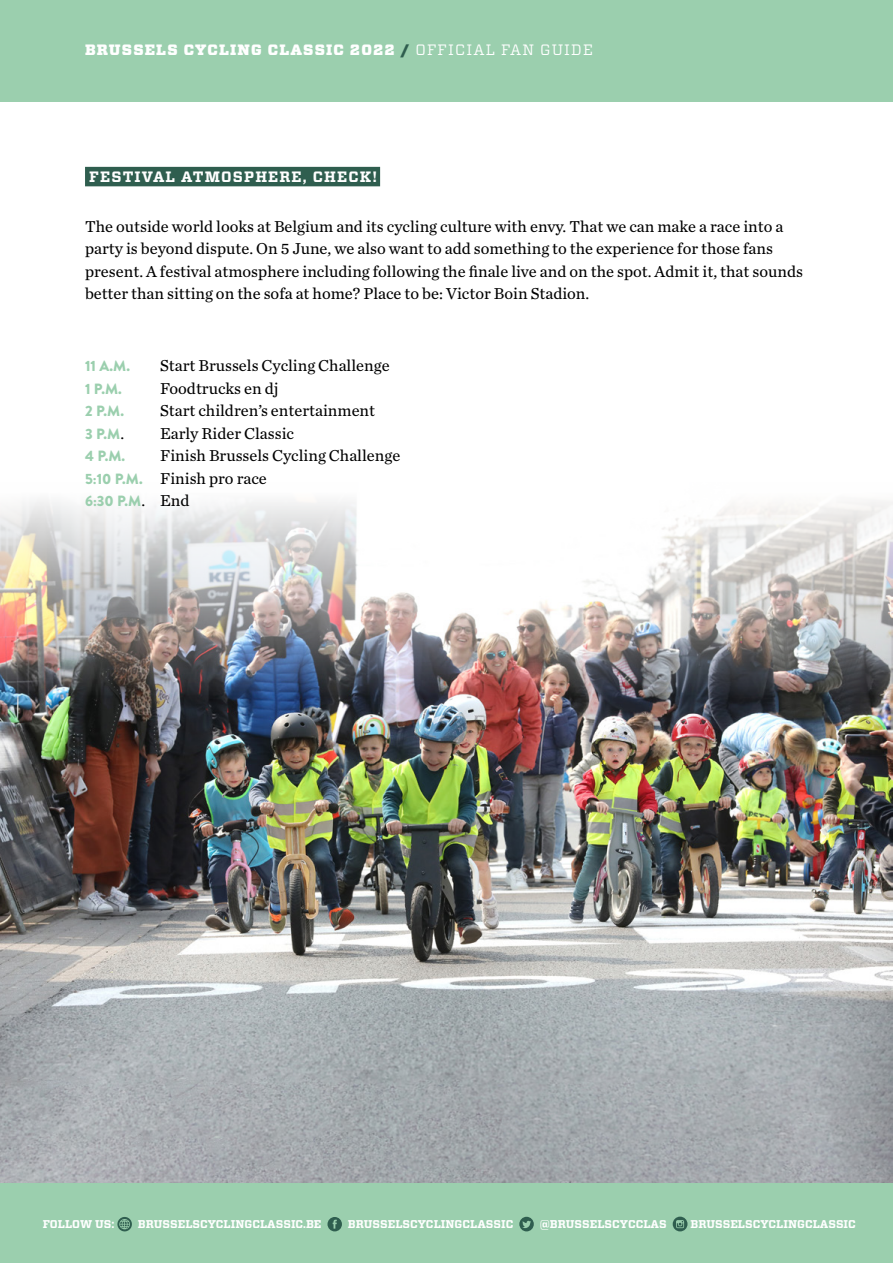
<style>
.page{position:relative;width:893px;height:1263px;background:#fff}
.page>*{position:absolute;margin:0;border:0;box-sizing:border-box;transform-origin:0 0}
.t1{font:16.5px/22.5px "Chronicle Text G2";color:#000}
.t2{font:900 15px "Vitesse";letter-spacing:.075em;color:#fff}
.t3{font:700 15px "Vitesse";letter-spacing:.075em;color:#fff}
.t4{font:900 14.85px "Brandon Grotesque";color:#9bcfae}
.t5{font:700 11.25px "Vitesse";color:#fff}
.s1{color:#2f5e4f}
.s2{font-weight:400}
.s3{font-family:"Chronicle Text G2";font-weight:400;font-size:16.5px;color:#000}
.s4{font-family:"Brandon Grotesque";font-weight:900;font-size:14.85px;color:#9bcfae}
</style>
<div class="page">
<img style="left:0;top:500px;width:893px;height:683px">
<div style="left:0;top:0;width:893px;height:102px;background:#9bcfae"></div>
<div style="left:0;top:1183px;width:893px;height:80px;background:#9bcfae"></div>
<svg style="left:117px;top:1217px;width:15px;height:14px"></svg>
<svg style="left:327px;top:1217px;width:15px;height:14px"></svg>
<svg style="left:519px;top:1217px;width:15px;height:14px"></svg>
<svg style="left:673px;top:1216px;width:14px;height:15px"></svg>
<div style="left:85px;top:167px;width:295px;height:19px;background:#2f5e4f"></div>
<p class="t2" style="left:85px;top:39px;width:509px">BRUSSELS CYCLING CLASSIC 2022 <span class="s1">/</span> <span class="s2">OFFICIAL FAN GUIDE</span></p>
<p class="t3" style="left:89px;top:167px;width:289px">FESTIVAL ATMOSPHERE, CHECK!</p>
<p class="t1" style="left:85px;top:214px;width:719px">The outside world looks at Belgium and its cycling culture with envy. That we can make a race into a party is beyond dispute. On 5 June, we also want to add something to the experience for those fans present. A festival atmosphere including following the finale live and on the spot. Admit it, that sounds better than sitting on the sofa at home? Place to be: Victor Boin Stadion.</p>
<p class="t4" style="left:85px;top:355px;width:47px">11 A.M.</p>
<p class="t1" style="left:160px;top:353px;width:231px">Start Brussels Cycling Challenge</p>
<p class="t4" style="left:85px;top:378px;width:38px">1 P.M.</p>
<p class="t1" style="left:160px;top:376px;width:120px">Foodtrucks en dj</p>
<p class="t4" style="left:85px;top:400px;width:40px">2 P.M.</p>
<p class="t1" style="left:160px;top:398px;width:217px">Start children’s entertainment</p>
<p class="t4" style="left:85px;top:423px;width:41px">3 P.M<span class="s3">.</span></p>
<p class="t1" style="left:160px;top:421px;width:136px">Early Rider Classic</p>
<p class="t4" style="left:85px;top:445px;width:42px">4 P.M.</p>
<p class="t1" style="left:85px;top:443px;width:317px;text-indent:75px">Finish Brussels Cycling Challenge<br><span class="s4">5:10 P.M.</span> Finish pro race</p>
<p class="t4" style="left:85px;top:490px;width:106px">6:30 P.M<span class="s3">. End</span></p>
<p class="t5" style="left:43px;top:1217px;width:73px">FOLLOW US:</p>
<p class="t5" style="left:138px;top:1217px;width:185px">BRUSSELSCYCLINGCLASSIC.BE</p>
<p class="t5" style="left:348px;top:1217px;width:167px">BRUSSELSCYCLINGCLASSIC</p>
<p class="t5" style="left:540px;top:1217px;width:129px">@BRUSSELSCYCCLAS</p>
<p class="t5" style="left:690px;top:1217px;width:167px">BRUSSELSCYCLINGCLASSIC</p>
</div>
